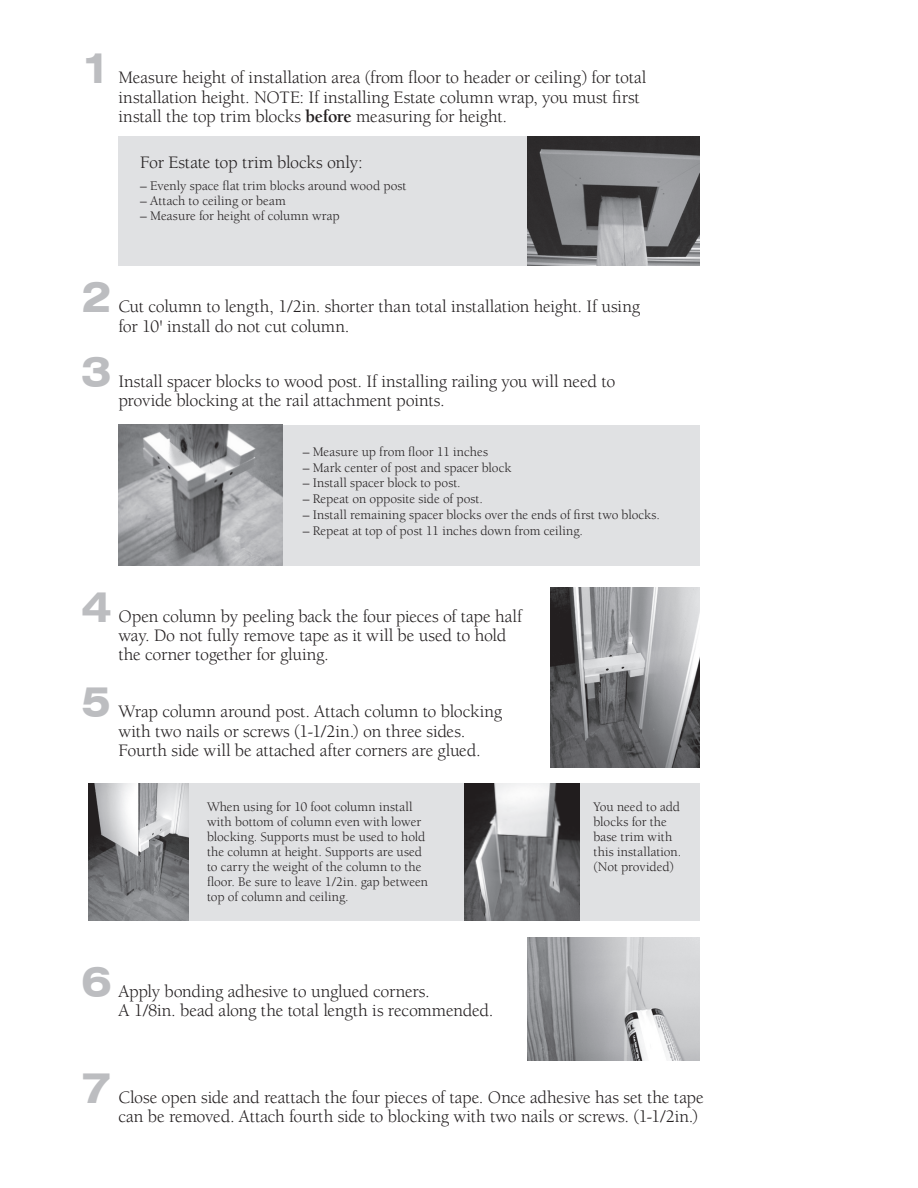
<style>
.page{position:relative;width:918px;height:1188px;background:#fff}
.page>*{position:absolute;margin:0;border:0;box-sizing:border-box;transform-origin:0 0}
.t1{font:700 expanded 42px "Swiss 721 BT";color:#bcbdc0}
.t2{font:18px/19.5px "Berkeley";letter-spacing:-.01em;color:#231f20}
.t3{font:13.5px/15px "Berkeley";color:#231f20}
.s1{font-weight:700}
</style>
<div class="page">
<div style="left:119px;top:425px;width:581px;height:140px;background:#e0e1e3"></div>
<div style="left:119px;top:136px;width:581px;height:130px;background:#e0e1e3"></div>
<img style="left:119px;top:425px;width:163px;height:140px">
<div style="left:89px;top:784px;width:611px;height:137px;background:#e0e1e3"></div>
<img style="left:550px;top:587px;width:150px;height:181px">
<img style="left:89px;top:784px;width:100px;height:137px">
<img style="left:464px;top:784px;width:116px;height:137px">
<img style="left:527px;top:938px;width:173px;height:123px">
<img style="left:527px;top:136px;width:173px;height:130px">
<h1 class="t1" style="left:81px;top:43px;width:32px">1</h1>
<p class="t2" style="left:118px;top:68px;width:530px">Measure height of installation area (from floor to header or ceiling) for total installation height. NOTE: If installing Estate column wrap, you must first install the top trim blocks <span class="s1">before</span> measuring for height.</p>
<p class="t2" style="left:140px;top:153px;width:224px">For Estate top trim blocks only:</p>
<p class="t3" style="left:140px;top:179px;width:268px">– Evenly space flat trim blocks around wood post</p>
<p class="t3" style="left:140px;top:194px;width:147px">– Attach to ceiling or beam</p>
<p class="t3" style="left:140px;top:209px;width:201px">– Measure for height of column wrap</p>
<h1 class="t1" style="left:81px;top:272px;width:32px">2</h1>
<p class="t2" style="left:118px;top:297px;width:523px">Cut column to length, 1/2in. shorter than total installation height. If using for 10' install do not cut column.</p>
<h1 class="t1" style="left:81px;top:347px;width:32px">3</h1>
<p class="t2" style="left:118px;top:372px;width:498px">Install spacer blocks to wood post. If installing railing you will need to provide blocking at the rail attachment points.</p>
<p class="t3" style="left:303px;top:444px;width:187px">– Measure up from floor 11 inches</p>
<p class="t3" style="left:303px;top:460px;width:210px">– Mark center of post and spacer block</p>
<p class="t3" style="left:303px;top:476px;width:160px">– Install spacer block to post.</p>
<p class="t3" style="left:303px;top:492px;width:182px">– Repeat on opposite side of post.</p>
<p class="t3" style="left:303px;top:508px;width:359px">– Install remaining spacer blocks over the ends of first two blocks.</p>
<p class="t3" style="left:303px;top:523px;width:282px">– Repeat at top of post 11 inches down from ceiling.</p>
<h1 class="t1" style="left:81px;top:581px;width:32px">4</h1>
<p class="t2" style="left:118px;top:606px;width:405px">Open column by peeling back the four pieces of tape half way. Do not fully remove tape as it will be used to hold the corner together for gluing.</p>
<h1 class="t1" style="left:81px;top:677px;width:32px">5</h1>
<p class="t2" style="left:118px;top:702px;width:385px">Wrap column around post. Attach column to blocking with two nails or screws (1-1/2in.) on three sides.<br>Fourth side will be attached after corners are glued.</p>
<p class="t3" style="left:207px;top:799px;width:223px">When using for 10 foot column install with bottom of column even with lower blocking. Supports must be used to hold the column at height. Supports are used to carry the weight of the column to the floor. Be sure to leave 1/2in. gap between top of column and ceiling.</p>
<p class="t3" style="left:593px;top:799px;width:89px">You need to add blocks for the base trim with this installation. (Not provided)</p>
<h1 class="t1" style="left:81px;top:957px;width:32px">6</h1>
<p class="t2" style="left:118px;top:982px;width:376px">Apply bonding adhesive to unglued corners.<br>A 1/8in. bead along the total length is recommended.</p>
<h1 class="t1" style="left:81px;top:1063px;width:32px">7</h1>
<p class="t2" style="left:118px;top:1088px;width:587px">Close open side and reattach the four pieces of tape. Once adhesive has set the tape can be removed. Attach fourth side to blocking with two nails or screws. (1-1/2in.)</p>
</div>
